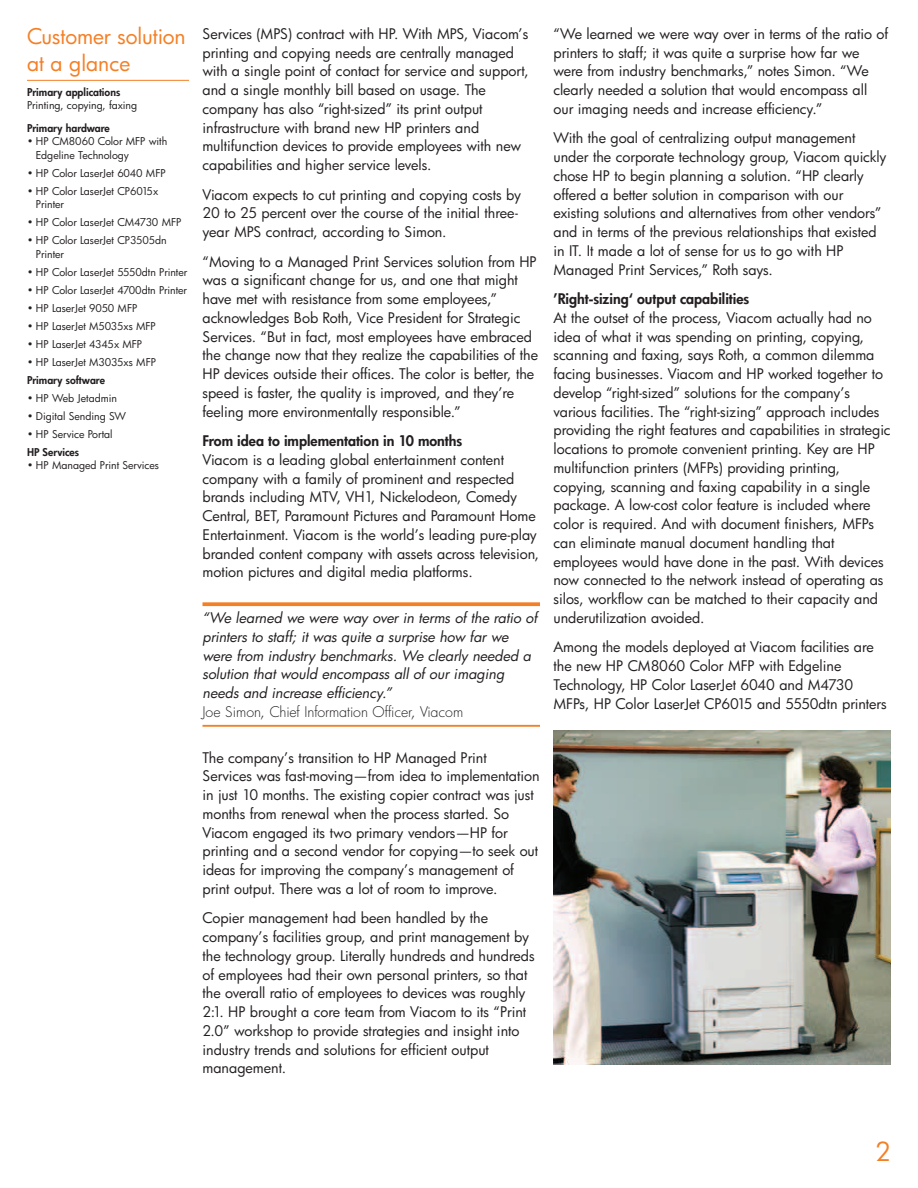
<style>
.page{position:relative;width:918px;height:1188px;background:#fff}
.page>*{position:absolute;margin:0;border:0;box-sizing:border-box;transform-origin:0 0}
.t1{font:25.5px "Futura Bk";color:#f48026}
.t2{font:21px/27px "Futura Bk";letter-spacing:-.005em;color:#f48026}
.t3{font:14.25px/18.8px "Futura Bk";color:#231f20}
.t4{font:italic 14.25px/18.8px "Futura Bk";letter-spacing:-.005em;color:#231f20}
.t5{font:14.25px "Futura Hv";color:#231f20}
.t6{font:14.25px "Futura Lt";color:#231f20}
.t7{font:10.5px/13.5px "Futura Bk";letter-spacing:-.005em;color:#231f20}
.t8{font:10.5px "Futura Hv";color:#231f20}
</style>
<div class="page">
<svg style="left:202px;top:602px;width:338px;height:4px"></svg>
<hr style="left:202px;top:725px;width:338px;height:2px;background:#f48026">
<hr style="left:27px;top:80px;width:162px;height:1px;background:#f48026">
<img style="left:554px;top:731px;width:337px;height:334px">
<h2 class="t2" style="left:27px;top:25px;width:160px">Customer solution at a glance</h2>
<p class="t8" style="left:27px;top:87px;width:95px">Primary applications</p>
<p class="t7" style="left:27px;top:99px;width:112px">Printing, copying, faxing</p>
<p class="t8" style="left:27px;top:123px;width:84px">Primary hardware</p>
<p class="t7" style="left:36px;top:135px;width:133px;text-indent:-9px">• HP CM8060 Color MFP with<br>Edgeline Technology</p>
<p class="t7" style="left:27px;top:167px;width:140px">• HP Color LaserJet 6040 MFP</p>
<p class="t7" style="left:36px;top:185px;width:124px;text-indent:-9px">• HP Color LaserJet CP6015x<br>Printer</p>
<p class="t7" style="left:27px;top:216px;width:156px">• HP Color LaserJet CM4730 MFP</p>
<p class="t7" style="left:36px;top:234px;width:132px;text-indent:-9px">• HP Color LaserJet CP3505dn<br>Printer</p>
<p class="t7" style="left:27px;top:266px;width:162px">• HP Color LaserJet 5550dtn Printer</p>
<p class="t7" style="left:27px;top:284px;width:162px">• HP Color LaserJet 4700dtn Printer</p>
<p class="t7" style="left:27px;top:302px;width:112px">• HP LaserJet 9050 MFP</p>
<p class="t7" style="left:27px;top:320px;width:130px">• HP LaserJet M5035xs MFP</p>
<p class="t7" style="left:27px;top:338px;width:117px">• HP LaserJet 4345x MFP</p>
<p class="t7" style="left:27px;top:356px;width:131px">• HP LaserJet M3035xs MFP</p>
<p class="t8" style="left:27px;top:375px;width:79px">Primary software</p>
<p class="t7" style="left:27px;top:392px;width:92px">• HP Web Jetadmin</p>
<p class="t7" style="left:27px;top:410px;width:101px">• Digital Sending SW</p>
<p class="t7" style="left:27px;top:428px;width:87px">• HP Service Portal</p>
<p class="t8" style="left:27px;top:447px;width:54px">HP Services</p>
<p class="t7" style="left:27px;top:459px;width:133px">• HP Managed Print Services</p>
<p class="t3" style="left:202px;top:25px;width:328px">Services (MPS) contract with HP. With MPS, Viacom’s printing and copying needs are centrally managed with a single point of contact for service and support, and a single monthly bill based on usage. The company has also “right-sized” its print output infrastructure with brand new HP printers and multifunction devices to provide employees with new capabilities and higher service levels.</p>
<p class="t3" style="left:202px;top:186px;width:320px">Viacom expects to cut printing and copying costs by<br>20 to 25 percent over the course of the initial three&shy;year MPS contract, according to Simon.</p>
<p class="t3" style="left:202px;top:253px;width:337px">“Moving to a Managed Print Services solution from HP was a significant change for us, and one that might have met with resistance from some employees,” acknowledges Bob Roth, Vice President for Strategic Services. “But in fact, most employees have embraced the change now that they realize the capabilities of the HP devices outside their offices. The color is better, the speed is faster, the quality is improved, and they’re feeling more environmentally responsible.”</p>
<p class="t5" style="left:202px;top:434px;width:261px">From idea to implementation in 10 months</p>
<p class="t3" style="left:202px;top:452px;width:338px">Viacom is a leading global entertainment content company with a family of prominent and respected brands including MTV, VH1, Nickelodeon, Comedy Central, BET, Paramount Pictures and Paramount Home Entertainment. Viacom is the world’s leading pure-play branded content company with assets across television, motion pictures and digital media platforms.</p>
<p class="t4" style="left:202px;top:610px;width:336px">“We learned we were way over in terms of the ratio of printers to staff; it was quite a surprise how far we were from industry benchmarks. We clearly needed a solution that would encompass all of our imaging needs and increase efficiency.”</p>
<p class="t6" style="left:202px;top:705px;width:262px">Joe Simon, Chief Information Officer, Viacom</p>
<p class="t3" style="left:202px;top:749px;width:339px">The company’s transition to HP Managed Print Services was fast-moving—from idea to implementation in just 10 months. The existing copier contract was just months from renewal when the process started. So Viacom engaged its two primary vendors—HP for printing and a second vendor for copying—to seek out ideas for improving the company’s management of print output. There was a lot of room to improve.</p>
<p class="t3" style="left:202px;top:910px;width:334px">Copier management had been handled by the company’s facilities group, and print management by the technology group. Literally hundreds and hundreds of employees had their own personal printers, so that the overall ratio of employees to devices was roughly 2:1. HP brought a core team from Viacom to its “Print 2.0” workshop to provide strategies and insight into industry trends and solutions for efficient output management.</p>
<p class="t3" style="left:554px;top:25px;width:336px">“We learned we were way over in terms of the ratio of printers to staff; it was quite a surprise how far we were from industry benchmarks,” notes Simon. “We clearly needed a solution that would encompass all our imaging needs and increase efficiency.”</p>
<p class="t3" style="left:554px;top:130px;width:335px">With the goal of centralizing output management under the corporate technology group, Viacom quickly chose HP to begin planning a solution. “HP clearly offered a better solution in comparison with our existing solutions and alternatives from other vendors” and in terms of the previous relationships that existed in IT. It made a lot of sense for us to go with HP Managed Print Services,” Roth says.</p>
<p class="t5" style="left:554px;top:292px;width:197px">’Right-sizing‘ output capabilities</p>
<p class="t3" style="left:554px;top:310px;width:339px">At the outset of the process, Viacom actually had no idea of what it was spending on printing, copying, scanning and faxing, says Roth, a common dilemma facing businesses. Viacom and HP worked together to develop “right-sized” solutions for the company’s various facilities. The “right-sizing” approach includes providing the right features and capabilities in strategic locations to promote convenient printing. Key are HP multifunction printers (MFPs) providing printing, copying, scanning and faxing capability in a single package. A low-cost color feature is included where color is required. And with document finishers, MFPs can eliminate manual document handling that employees would have done in the past. With devices now connected to the network instead of operating as silos, workflow can be matched to their capacity and underutilization avoided.</p>
<p class="t3" style="left:554px;top:639px;width:335px">Among the models deployed at Viacom facilities are the new HP CM8060 Color MFP with Edgeline Technology, HP Color LaserJet 6040 and M4730<br>MFPs, HP Color LaserJet CP6015 and 5550dtn printers</p>
<h1 class="t1" style="left:875px;top:1140px;width:17px">2</h1>
</div>
